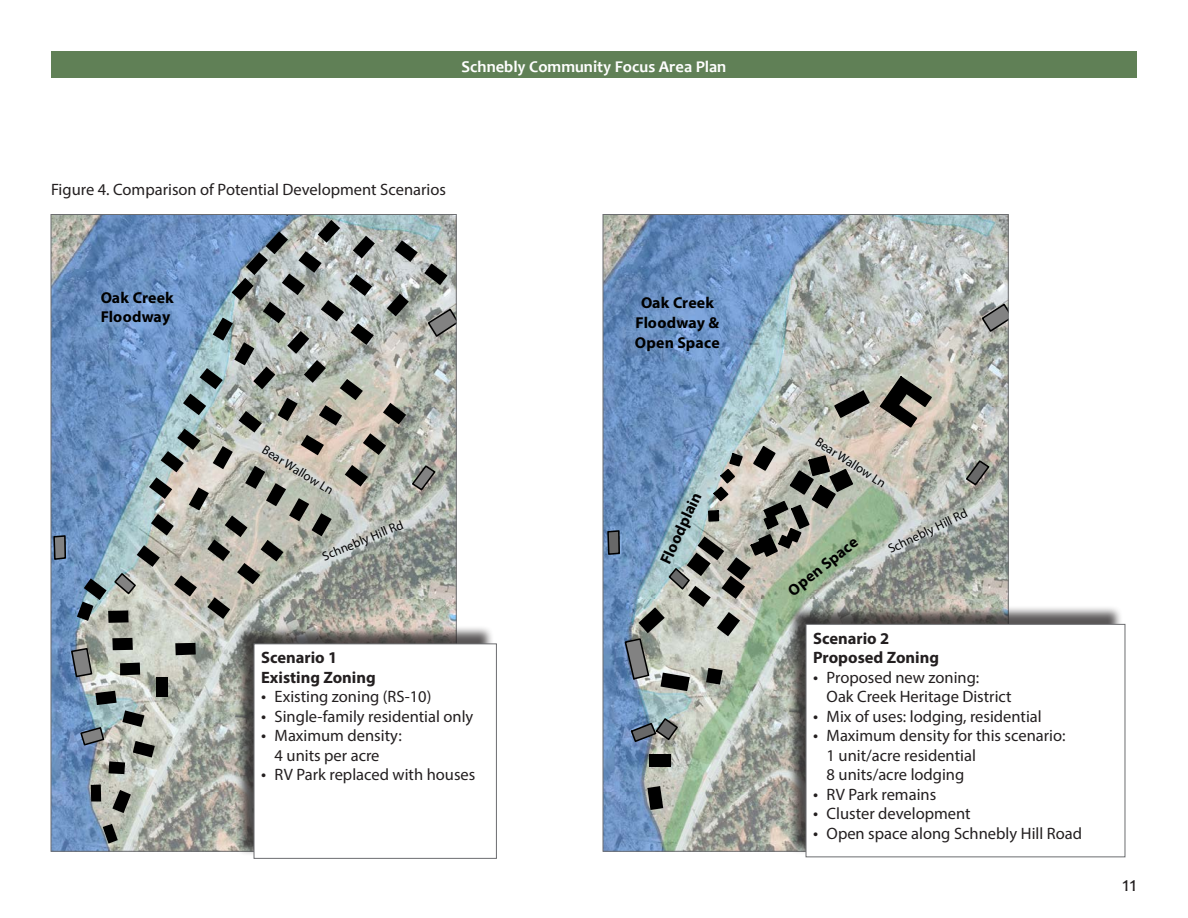
<style>
.page{position:relative;width:1188px;height:918px;background:#fff}
.page>*{position:absolute;margin:0;border:0;box-sizing:border-box;transform-origin:0 0}
.t1{font:21px "Candara";color:#231f20}
.t2{font:16.5px/19.5px "Myriad Pro";color:#231f20;text-align:center}
.t3{font:700 16.5px "Myriad Pro";color:#231f20}
.t4{font:700 16.5px "Candara";color:#fff}
.t5{font:700 15.9px "Myriad Pro";color:#000}
.t6{font:700 15.75px/19.8px "Myriad Pro";letter-spacing:.01em;color:#000;text-align:center}
.t7{font:12.75px "Myriad Pro";color:#000}
.s1{font-size:18px}
</style>
<div class="page">
<div style="left:51px;top:51px;width:1086px;height:27px;background:#608056"></div>
<img style="left:605px;top:216px;width:402px;height:634px">
<svg style="left:964px;top:459px;width:27px;height:28px"></svg>
<svg style="left:980px;top:302px;width:27px;height:31px"></svg>
<svg style="left:647px;top:786px;width:16px;height:24px"></svg>
<div style="left:649px;top:755px;width:22px;height:12px;background:#000"></div>
<svg style="left:630px;top:717px;width:49px;height:26px"></svg>
<svg style="left:833px;top:389px;width:38px;height:30px"></svg>
<svg style="left:878px;top:375px;width:55px;height:54px;background:#7f7a71"></svg>
<svg style="left:606px;top:445px;width:248px;height:246px;background:#91a0a2"></svg>
<img style="left:53px;top:216px;width:402px;height:634px">
<svg style="left:120px;top:663px;width:20px;height:12px"></svg>
<div style="left:156px;top:677px;width:12px;height:20px;background:#000"></div>
<svg style="left:103px;top:824px;width:15px;height:20px"></svg>
<svg style="left:112px;top:790px;width:19px;height:23px"></svg>
<div style="left:91px;top:785px;width:10px;height:17px;background:#000"></div>
<img style="left:79px;top:691px;width:76px;height:83px">
<div style="left:112px;top:638px;width:21px;height:12px;background:#000"></div>
<div style="left:108px;top:610px;width:21px;height:13px;background:#000"></div>
<svg style="left:70px;top:647px;width:23px;height:31px"></svg>
<svg style="left:175px;top:643px;width:21px;height:12px"></svg>
<svg style="left:77px;top:578px;width:30px;height:43px"></svg>
<svg style="left:53px;top:534px;width:14px;height:27px"></svg>
<svg style="left:113px;top:216px;width:342px;height:403px;background:#99a4a7"></svg>
<div style="left:235px;top:625px;width:260px;height:231px;background:#231f20;opacity:.75"></div>
<div style="left:254px;top:644px;width:242px;height:214px;background:#fff"></div>
<div style="left:254px;top:644px;width:243px;height:215px;border:1px solid #6c6d70"></div>
<div style="left:787px;top:605px;width:336px;height:250px;background:#231f20;opacity:.75"></div>
<div style="left:806px;top:624px;width:319px;height:233px;background:#fff"></div>
<div style="left:806px;top:624px;width:319px;height:233px;border:1px solid #6c6d70"></div>
<p class="t4" style="left:462px;top:56px;width:266px">Schnebly Community Focus Area Plan</p>
<p class="t2" style="left:51px;top:179px;width:397px">Figure 4. Comparison of Potential Development Scenarios</p>
<p class="t6" style="left:101px;top:288px;width:75px;line-height:18.6px;text-align:left">Oak Creek<br>Floodway</p>
<p class="t7" style="left:268px;top:442px;width:83px;rotate:32deg">Bear Wallow Ln</p>
<p class="t7" style="left:320px;top:549px;width:88px;rotate:-22deg">Schnebly Hill Rd</p>
<p class="t6" style="left:635px;top:292px;width:86px">Oak Creek<br>Floodway &amp;<br>Open Space</p>
<p class="t5" style="left:655px;top:559px;width:79px;rotate:-65deg">Floodplain</p>
<p class="t3" style="left:261px;top:647px;width:78px">Scenario 1</p>
<p class="t3" style="left:261px;top:666px;width:116px">Existing Zoning</p>
<p class="t2" style="left:261px;top:686px;width:172px"><span class="s1">•</span> Existing zoning (RS-10)</p>
<p class="t2" style="left:261px;top:706px;width:214px"><span class="s1">•</span> Single-family residential only</p>
<p class="t2" style="left:261px;top:725px;width:142px"><span class="s1">•</span> Maximum density:<br>4 units per acre</p>
<p class="t2" style="left:261px;top:764px;width:216px"><span class="s1">•</span> RV Park replaced with houses</p>
<p class="t7" style="left:821px;top:434px;width:83px;rotate:33deg">Bear Wallow Ln</p>
<p class="t5" style="left:783px;top:584px;width:86px;rotate:-38deg">Open Space</p>
<p class="t7" style="left:886px;top:543px;width:88px;rotate:-26deg">Schnebly Hill Rd</p>
<p class="t3" style="left:813px;top:627px;width:78px">Scenario 2</p>
<p class="t3" style="left:813px;top:647px;width:127px">Proposed Zoning</p>
<p class="t2" style="left:827px;top:667px;width:187px;text-align:left;text-indent:-14px"><span class="s1">•</span> Proposed new zoning:<br>Oak Creek Heritage District</p>
<p class="t2" style="left:813px;top:706px;width:230px"><span class="s1">•</span> Mix of uses: lodging, residential</p>
<p class="t2" style="left:813px;top:725px;width:254px"><span class="s1">•</span> Maximum density for this scenario:</p>
<p class="t2" style="left:827px;top:745px;width:151px">1 unit/acre residential</p>
<p class="t2" style="left:827px;top:764px;width:139px">8 units/acre lodging</p>
<p class="t2" style="left:813px;top:784px;width:125px"><span class="s1">•</span> RV Park remains</p>
<p class="t2" style="left:813px;top:803px;width:159px"><span class="s1">•</span> Cluster development</p>
<p class="t2" style="left:813px;top:823px;width:270px"><span class="s1">•</span> Open space along Schnebly Hill Road</p>
<p class="t1" style="left:1122px;top:871px;width:16px">11</p>
</div>
